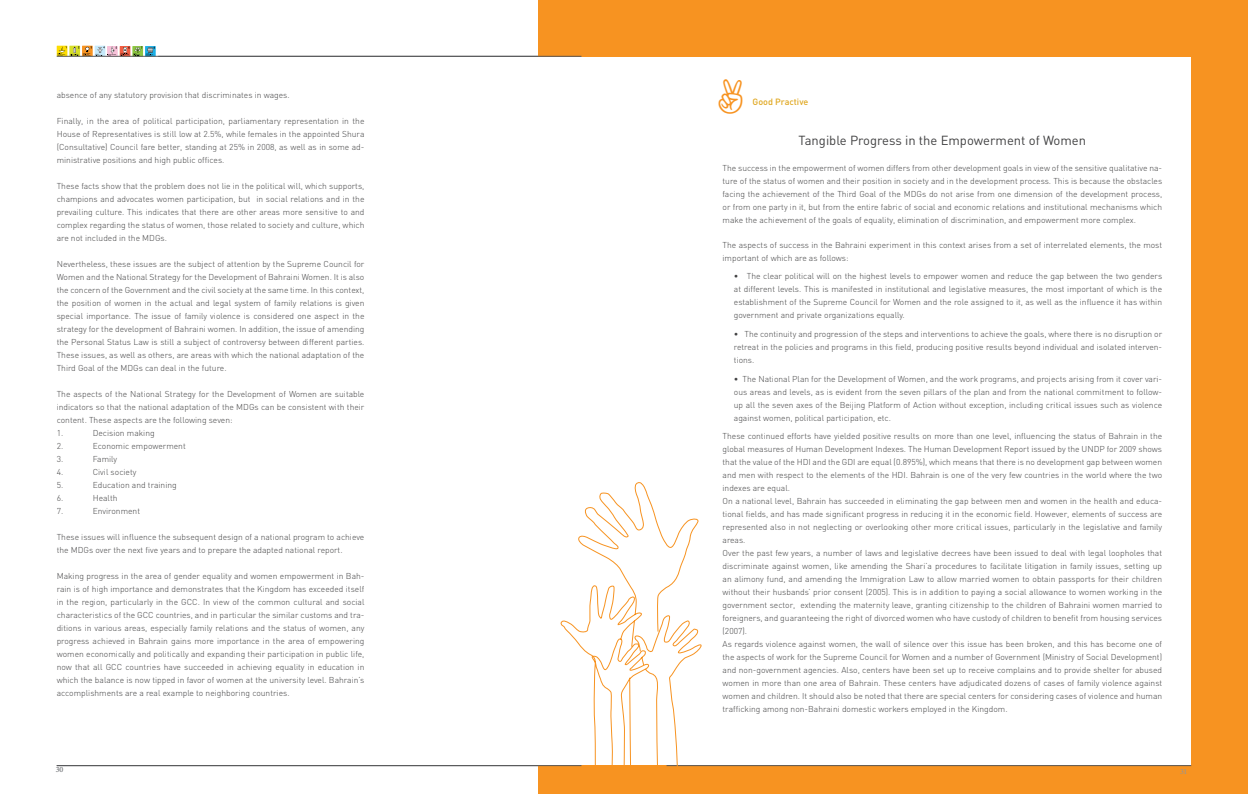
<style>
.page{position:relative;width:1248px;height:794px;background:#fff}
.page>*{position:absolute;margin:0;border:0;box-sizing:border-box;transform-origin:0 0}
.t1{font:13px "DIN";color:#414142}
.t2{font:500 9px "DIN";color:#e0a822}
.t3{font:300 8.5px/13px "DIN";color:#414142;text-align:justify}
.t4{font:8px "Minion Pro";color:#939598}
</style>
<div class="page">
<svg style="left:57px;top:46px;width:98px;height:10px"></svg>
<div style="left:538px;top:0;width:709px;height:794px;background:#f79321"></div>
<hr style="left:57px;top:765px;width:524px;height:1px;background:#58595b">
<hr style="left:57px;top:56px;width:524px;height:1px;background:#58595b">
<hr style="left:666px;top:765px;width:525px;height:1px;background:#58595b">
<div style="left:520px;top:57px;width:670px;height:708px;background:#fff"></div>
<svg style="left:558px;top:482px;width:144px;height:285px"></svg>
<p class="t3" style="left:57px;top:88px;width:234px">absence of any statutory provision that discriminates in wages.</p>
<p class="t3" style="left:57px;top:114px;width:309px">Finally, in the area of political participation, parliamentary representation in the House of Representatives is still low at 2.5%, while females in the appointed Shura (Consultative) Council fare better, standing at 25% in 2008, as well as in some ad&shy;ministrative positions and high public offices.</p>
<p class="t3" style="left:57px;top:179px;width:309px">These facts show that the problem does not lie in the political will, which supports, champions and advocates women participation, but in social relations and in the prevailing culture. This indicates that there are other areas more sensitive to and complex regarding the status of women, those related to society and culture, which are not included in the MDGs.</p>
<p class="t3" style="left:57px;top:257px;width:309px">Nevertheless, these issues are the subject of attention by the Supreme Council for Women and the National Strategy for the Development of Bahraini Women. It is also the concern of the Government and the civil society at the same time. In this context, the position of women in the actual and legal system of family relations is given special importance. The issue of family violence is considered one aspect in the strategy for the development of Bahraini women. In addition, the issue of amending the Personal Status Law is still a subject of controversy between different parties.<br>These issues, as well as others, are areas with which the national adaptation of the Third Goal of the MDGs can deal in the future.</p>
<p class="t3" style="left:57px;top:387px;width:309px;text-align:left">The aspects of the National Strategy for the Development of Women are suitable indicators so that the national adaptation of the MDGs can be consistent with their content. These aspects are the following seven:<br>1.</p>
<p class="t3" style="left:93px;top:426px;width:63px">Decision making</p>
<p class="t3" style="left:57px;top:439px;width:8px">2.</p>
<p class="t3" style="left:93px;top:439px;width:95px">Economic empowerment</p>
<p class="t3" style="left:57px;top:452px;width:8px">3.</p>
<p class="t3" style="left:93px;top:452px;width:26px">Family</p>
<p class="t3" style="left:57px;top:465px;width:8px">4.</p>
<p class="t3" style="left:93px;top:465px;width:45px">Civil society</p>
<p class="t3" style="left:57px;top:478px;width:8px">5.</p>
<p class="t3" style="left:93px;top:478px;width:86px">Education and training</p>
<p class="t3" style="left:57px;top:491px;width:8px">6.</p>
<p class="t3" style="left:93px;top:491px;width:26px">Health</p>
<p class="t3" style="left:57px;top:504px;width:8px">7.</p>
<p class="t3" style="left:93px;top:504px;width:49px">Environment</p>
<p class="t3" style="left:57px;top:530px;width:309px">These issues will influence the subsequent design of a national program to achieve the MDGs over the next five years and to prepare the adapted national report.</p>
<p class="t3" style="left:57px;top:569px;width:309px">Making progress in the area of gender equality and women empowerment in Bah&shy;rain is of high importance and demonstrates that the Kingdom has exceeded itself in the region, particularly in the GCC. In view of the common cultural and social characteristics of the GCC countries, and in particular the similar customs and tra&shy;ditions in various areas, especially family relations and the status of women, any progress achieved in Bahrain gains more importance in the area of empowering women economically and politically and expanding their participation in public life, now that all GCC countries have succeeded in achieving equality in education in which the balance is now tipped in favor of women at the university level. Bahrain’s accomplishments are a real example to neighboring countries.</p>
<p class="t4" style="left:56px;top:764px;width:9px">30</p>
<p class="t2" style="left:752px;top:96px;width:57px">Good Practive</p>
<h1 class="t1" style="left:798px;top:132px;width:289px">Tangible Progress in the Empowerment of Women</h1>
<p class="t3" style="left:722px;top:161px;width:441px">The success in the empowerment of women differs from other development goals in view of the sensitive qualitative na&shy;ture of the status of women and their position in society and in the development process. This is because the obstacles facing the achievement of the Third Goal of the MDGs do not arise from one dimension of the development process, or from one party in it, but from the entire fabric of social and economic relations and institutional mechanisms which make the achievement of the goals of equality, elimination of discrimination, and empowerment more complex.</p>
<p class="t3" style="left:722px;top:238px;width:441px">The aspects of success in the Bahraini experiment in this context arises from a set of interrelated elements, the most important of which are as follows:</p>
<p class="t3" style="left:733px;top:269px;width:430px">• The clear political will on the highest levels to empower women and reduce the gap between the two genders at different levels. This is manifested in institutional and legislative measures, the most important of which is the establishment of the Supreme Council for Women and the role assigned to it, as well as the influence it has within government and private organizations equally.</p>
<p class="t3" style="left:733px;top:327px;width:430px">• The continuity and progression of the steps and interventions to achieve the goals, where there is no disruption or retreat in the policies and programs in this field, producing positive results beyond individual and isolated interven&shy;tions.</p>
<p class="t3" style="left:733px;top:372px;width:430px">• The National Plan for the Development of Women, and the work programs, and projects arising from it cover vari&shy;ous areas and levels, as is evident from the seven pillars of the plan and from the national commitment to follow&shy;up all the seven axes of the Beijing Platform of Action without exception, including critical issues such as violence against women, political participation, etc.</p>
<p class="t3" style="left:722px;top:429px;width:441px;text-align:left">These continued efforts have yielded positive results on more than one level, influencing the status of Bahrain in the global measures of Human Development Indexes. The Human Development Report issued by the UNDP for 2009 shows that the value of the HDI and the GDI are equal (0.895%), which means that there is no development gap between women and men with respect to the elements of the HDI. Bahrain is one of the very few countries in the world where the two indexes are equal.<br>On a national level, Bahrain has succeeded in eliminating the gap between men and women in the health and educa&shy;tional fields, and has made significant progress in reducing it in the economic field. However, elements of success are represented also in not neglecting or overlooking other more critical issues, particularly in the legislative and family areas.<br>Over the past few years, a number of laws and legislative decrees have been issued to deal with legal loopholes that discriminate against women, like amending the Shari’a procedures to facilitate litigation in family issues, setting up an alimony fund, and amending the Immigration Law to allow married women to obtain passports for their children without their husbands’ prior consent (2005). This is in addition to paying a social allowance to women working in the government sector, extending the maternity leave, granting citizenship to the children of Bahraini women married to foreigners, and guaranteeing the right of divorced women who have custody of children to benefit from housing services (2007).<br>As regards violence against women, the wall of silence over this issue has been broken, and this has become one of the aspects of work for the Supreme Council for Women and a number of Government (Ministry of Social Development) and non-government agencies. Also, centers have been set up to receive complains and to provide shelter for abused women in more than one area of Bahrain. These centers have adjudicated dozens of cases of family violence against women and children. It should also be noted that there are special centers for considering cases of violence and human trafficking among non-Bahraini domestic workers employed in the Kingdom.</p>
<p class="t4" style="left:1179px;top:766px;width:9px">31</p>
</div>
